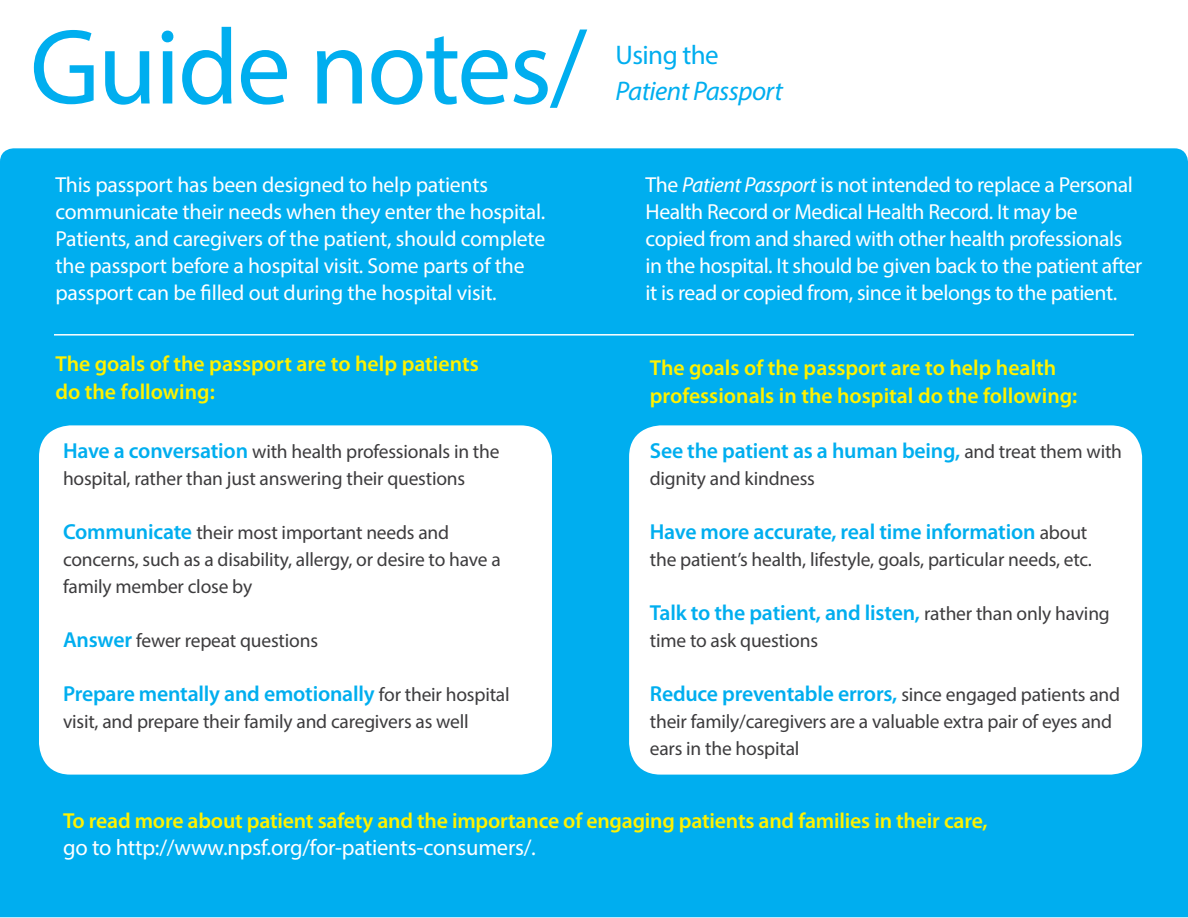
<style>
.page{position:relative;width:1188px;height:918px;background:#fff}
.page>*{position:absolute;margin:0;border:0;box-sizing:border-box;transform-origin:0 0}
.t1{font:108px "Myriad Pro";letter-spacing:-.02em;color:#00aeef}
.t2{font:italic 27px "Myriad Pro";letter-spacing:-.02em;color:#00aeef}
.t3{font:27px "Myriad Pro";letter-spacing:-.02em;color:#00aeef}
.t4{font:22.5px "Myriad Pro";letter-spacing:-.01em;color:#fff}
.t5{font:21.75px/27px "Myriad Pro";letter-spacing:-.015em;color:#fff}
.t6{font:600 21.75px "Myriad Pro";letter-spacing:-.01em;color:#00aeef}
.t7{font:600 21.75px/28.5px "Myriad Pro";color:#fff200}
.t8{font:19.5px/27px "Myriad Pro";letter-spacing:-.01em;color:#3d3c3e}
.s1{font-weight:600;font-size:21.75px;color:#00aeef}
.s2{font-weight:400;font-size:19.5px;color:#3d3c3e}
.s3{font-style:italic}
</style>
<div class="page">
<div style="left:0;top:148px;width:1188px;height:769px;background:#00aeef"></div>
<div style="left:39px;top:425px;width:513px;height:350px;background:#fff;border-radius:32px"></div>
<div style="left:629px;top:425px;width:513px;height:350px;background:#fff;border-radius:32px"></div>
<hr style="left:54px;top:334px;width:1080px;height:2px;background:#fff">
<h1 class="t1" style="left:30px;top:1px;width:558px">Guide notes/</h1>
<h3 class="t5" style="left:56px;top:171px;width:491px">This passport has been designed to help patients communicate their needs when they enter the hospital.<br>Patients, and caregivers of the patient, should complete the passport before a hospital visit. Some parts of the passport can be filled out during the hospital visit.</h3>
<h3 class="t7" style="left:56px;top:349px;width:425px">The goals of the passport are to help patients do the following:</h3>
<h3 class="t8" style="left:63px;top:437px;width:438px"><span class="s1">Have a conversation</span> with health professionals in the hospital, rather than just answering their questions</h3>
<h3 class="t8" style="left:63px;top:518px;width:439px"><span class="s1">Communicate</span> their most important needs and concerns, such as a disability, allergy, or desire to have a family member close by</h3>
<h3 class="t8" style="left:63px;top:626px;width:257px"><span class="s1">Answer</span> fewer repeat questions</h3>
<h3 class="t6" style="left:63px;top:679px;width:448px">Prepare mentally and emotionally <span class="s2">for their hospital</span></h3>
<h3 class="t8" style="left:63px;top:707px;width:407px">visit, and prepare their family and caregivers as well</h3>
<h2 class="t3" style="left:616px;top:38px;width:105px">Using the</h2>
<h2 class="t2" style="left:616px;top:74px;width:169px">Patient Passport</h2>
<h3 class="t5" style="left:646px;top:171px;width:498px">The <span class="s3">Patient Passport</span> is not intended to replace a Personal Health Record or Medical Health Record. It may be copied from and shared with other health professionals in the hospital. It should be given back to the patient after it is read or copied from, since it belongs to the patient.</h3>
<h3 class="t7" style="left:650px;top:352px;width:429px">The goals of the passport are to help health professionals in the hospital do the following:</h3>
<h3 class="t6" style="left:650px;top:436px;width:474px">See the patient as a human being, <span class="s2">and treat them with</span></h3>
<h3 class="t8" style="left:650px;top:464px;width:167px">dignity and kindness</h3>
<h3 class="t6" style="left:650px;top:517px;width:439px">Have more accurate, real time information <span class="s2">about</span></h3>
<h3 class="t8" style="left:650px;top:545px;width:444px">the patient’s health, lifestyle, goals, particular needs, etc.</h3>
<h3 class="t6" style="left:650px;top:598px;width:462px">Talk to the patient, and listen, <span class="s2">rather than only having</span></h3>
<h3 class="t8" style="left:650px;top:626px;width:170px">time to ask questions</h3>
<h3 class="t6" style="left:650px;top:679px;width:472px">Reduce preventable errors, <span class="s2">since engaged patients and</span></h3>
<h3 class="t8" style="left:650px;top:707px;width:464px">their family/caregivers are a valuable extra pair of eyes and ears in the hospital</h3>
<h3 class="t7" style="left:63px;top:806px;width:926px">To read more about patient safety and the importance of engaging patients and families in their care,</h3>
<h3 class="t4" style="left:63px;top:834px;width:474px">go to http://www.npsf.org/for-patients-consumers/.</h3>
</div>
